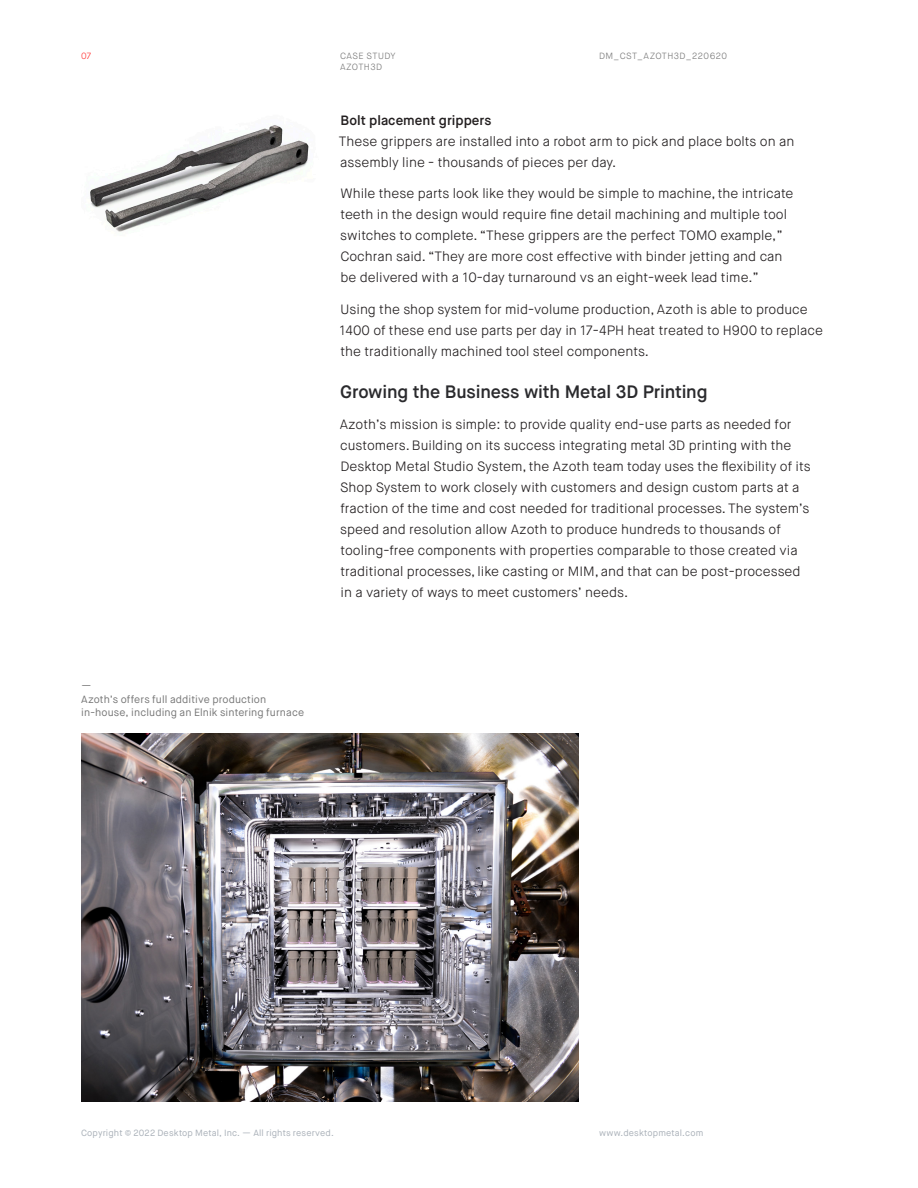
<style>
.page{position:relative;width:918px;height:1188px;background:#fff}
.page>*{position:absolute;margin:0;border:0;box-sizing:border-box;transform-origin:0 0}
.Body_Text{font:600 18px "Maison Neue";letter-spacing:-.01em;color:#2a2a2d}
.Body_Text-2{font:300 13.5px/21px "Maison Neue";color:#231f20}
.Caption_7pt{font:10.5px/13.5px "Maison Neue";letter-spacing:.01em;color:#777}
.t1{font:9px "Maison Neue";letter-spacing:.02em;color:#a9b0b8}
.t2{font:300 9px/10.8px "Maison Neue";letter-spacing:.05em;color:#777}
.t3{font:300 9px "Maison Neue";color:#f33}
.s1{font-weight:600}
</style>
<div class="page">
<img style="left:90px;top:125px;width:219px;height:107px">
<img style="left:81px;top:734px;width:497px;height:367px">
<p class="t3" style="left:81px;top:51px;width:12px">07</p>
<p class="t2" style="left:340px;top:51px;width:57px">CASE STUDY<br>AZOTH3D</p>
<p class="t2" style="left:599px;top:51px;width:130px">DM_CST_AZOTH3D_220620</p>
<p class="Caption_7pt" style="left:81px;top:679px;width:12px">—</p>
<p class="Caption_7pt" style="left:81px;top:692px;width:224px">Azoth’s offers full additive production in-house, including an Elnik sintering furnace</p>
<p class="Body_Text-2" style="left:339px;top:109px;width:457px"><span class="s1">Bolt placement grippers<br></span>These grippers are installed into a robot arm to pick and place bolts on an assembly line - thousands of pieces per day.</p>
<p class="Body_Text-2" style="left:340px;top:183px;width:455px">While these parts look like they would be simple to machine, the intricate teeth in the design would require fine detail machining and multiple tool switches to complete. “These grippers are the perfect TOMO example,” Cochran said. “They are more cost effective with binder jetting and can be delivered with a 10-day turnaround vs an eight-week lead time.”</p>
<p class="Body_Text-2" style="left:340px;top:298px;width:485px">Using the shop system for mid-volume production, Azoth is able to produce<br>1400 of these end use parts per day in 17-4PH heat treated to H900 to replace the traditionally machined tool steel components.</p>
<p class="Body_Text" style="left:340px;top:380px;width:369px">Growing the Business with Metal 3D Printing</p>
<p class="Body_Text-2" style="left:340px;top:414px;width:472px">Azoth’s mission is simple: to provide quality end-use parts as needed for customers. Building on its success integrating metal 3D printing with the Desktop Metal Studio System, the Azoth team today uses the flexibility of its Shop System to work closely with customers and design custom parts at a fraction of the time and cost needed for traditional processes. The system’s speed and resolution allow Azoth to produce hundreds to thousands of tooling-free components with properties comparable to those created via traditional processes, like casting or MIM, and that can be post-processed in a variety of ways to meet customers’ needs.</p>
<p class="t1" style="left:81px;top:1127px;width:254px">Copyright © 2022 Desktop Metal, Inc. — All rights reserved.</p>
<p class="t1" style="left:599px;top:1127px;width:106px">www.desktopmetal.com</p>
</div>
